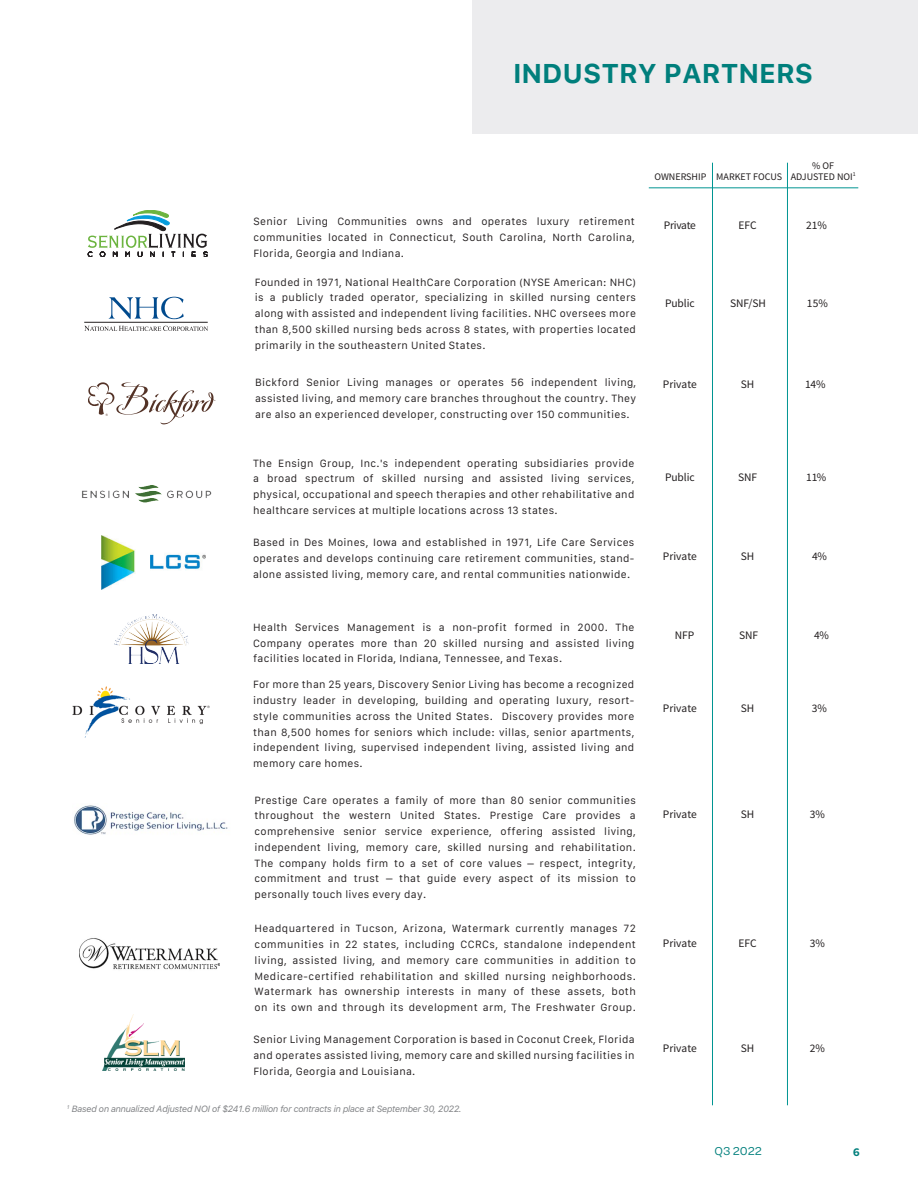
<style>
.page{position:relative;width:918px;height:1188px;background:#fff}
.page>*{position:absolute;margin:0;border:0;box-sizing:border-box;transform-origin:0 0}
.t1{font:700 27px "Galvji";color:#007f7c}
.t2{font:12px "Halyard Text";letter-spacing:-.005em;color:#007f7c}
.t3{font:12px "Source Code Variable";color:#007f7c}
.t4{font:11.55px "Source Sans Variable";letter-spacing:-.005em;color:#231f20}
.t5{font:11.55px "Source Sans Variable";letter-spacing:-.03em;color:#231f20}
.t6{font:10.05px/15.8px "Galvji";letter-spacing:.03em;color:#231f20;text-align:justify}
.t7{font:10.05px/10.5px "Source Sans Variable";color:#231f20;text-align:center}
.t8{font:italic 9px "Galvji";letter-spacing:-.03em;color:#818386}
</style>
<div class="page">
<div style="left:472px;top:0;width:446px;height:134px;background:#ececee"></div>
<hr style="left:712px;top:163px;width:1px;height:942px;background:#009592">
<hr style="left:787px;top:163px;width:1px;height:942px;background:#009592">
<hr style="left:649px;top:187px;width:209px;height:1px;background:#009592">
<svg style="left:88px;top:382px;width:128px;height:42px"></svg>
<svg style="left:109px;top:297px;width:75px;height:22px"></svg>
<svg style="left:84px;top:326px;width:124px;height:5px"></svg>
<hr style="left:84px;top:322px;width:124px;height:1px;background:#231f20">
<svg style="left:88px;top:210px;width:120px;height:47px"></svg>
<img style="left:82px;top:485px;width:130px;height:18px">
<img style="left:102px;top:1015px;width:83px;height:56px">
<img style="left:102px;top:536px;width:104px;height:54px">
<img style="left:72px;top:687px;width:138px;height:51px">
<img style="left:74px;top:805px;width:154px;height:30px">
<img style="left:79px;top:938px;width:140px;height:32px">
<img style="left:115px;top:614px;width:73px;height:50px">
<p class="t1" style="left:513px;top:58px;width:301px">INDUSTRY PARTNERS</p>
<p class="t7" style="left:654px;top:172px;width:54px">OWNERSHIP</p>
<p class="t7" style="left:716px;top:172px;width:67px">MARKET FOCUS</p>
<p class="t7" style="left:791px;top:161px;width:67px">% OF<br>ADJUSTED NOI<sup>1</sup></p>
<p class="t6" style="left:254px;top:214px;width:383px">Senior Living Communities owns and operates luxury retirement</p>
<p class="t5" style="left:664px;top:218px;width:34px">Private</p>
<p class="t4" style="left:739px;top:218px;width:20px">EFC</p>
<p class="t4" style="left:806px;top:218px;width:22px">21%</p>
<p class="t6" style="left:254px;top:230px;width:383px">communities located in Connecticut, South Carolina, North Carolina,<br>Florida, Georgia and Indiana.</p>
<p class="t6" style="left:255px;top:274px;width:383px">Founded in 1971, National HealthCare Corporation (NYSE American: NHC) is a publicly traded operator, specializing in skilled nursing centers along with assisted and independent living facilities. NHC oversees more than 8,500 skilled nursing beds across 8 states, with properties located primarily in the southeastern United States.</p>
<p class="t4" style="left:665px;top:296px;width:31px">Public</p>
<p class="t4" style="left:730px;top:296px;width:38px">SNF/SH</p>
<p class="t4" style="left:807px;top:296px;width:22px">15%</p>
<p class="t6" style="left:255px;top:375px;width:383px">Bickford Senior Living manages or operates 56 independent living,</p>
<p class="t4" style="left:663px;top:377px;width:35px">Private</p>
<p class="t4" style="left:741px;top:377px;width:15px">SH</p>
<p class="t4" style="left:805px;top:377px;width:22px">14%</p>
<p class="t6" style="left:255px;top:391px;width:383px">assisted living, and memory care branches throughout the country. They are also an experienced developer, constructing over 150 communities.</p>
<p class="t6" style="left:253px;top:455px;width:383px">The Ensign Group, Inc.'s independent operating subsidiaries provide a broad spectrum of skilled nursing and assisted living services, physical, occupational and speech therapies and other rehabilitative and healthcare services at multiple locations across 13 states.</p>
<p class="t6" style="left:253px;top:535px;width:383px">Based in Des Moines, Iowa and established in 1971, Life Care Services operates and develops continuing care retirement communities, stand&shy;alone assisted living, memory care, and rental communities nationwide.</p>
<p class="t6" style="left:253px;top:619px;width:383px">Health Services Management is a non-profit formed in 2000. The Company operates more than 20 skilled nursing and assisted living facilities located in Florida, Indiana, Tennessee, and Texas.</p>
<p class="t6" style="left:253px;top:677px;width:383px">For more than 25 years, Discovery Senior Living has become a recognized industry leader in developing, building and operating luxury, resort&shy;style communities across the United States. Discovery provides more than 8,500 homes for seniors which include: villas, senior apartments, independent living, supervised independent living, assisted living and memory care homes.</p>
<p class="t6" style="left:255px;top:792px;width:383px">Prestige Care operates a family of more than 80 senior communities throughout the western United States. Prestige Care provides a comprehensive senior service experience, offering assisted living, independent living, memory care, skilled nursing and rehabilitation.<br>The company holds firm to a set of core values – respect, integrity, commitment and trust – that guide every aspect of its mission to personally touch lives every day.</p>
<p class="t6" style="left:255px;top:921px;width:383px">Headquartered in Tucson, Arizona, Watermark currently manages 72 communities in 22 states, including CCRCs, standalone independent living, assisted living, and memory care communities in addition to Medicare-certified rehabilitation and skilled nursing neighborhoods.<br>Watermark has ownership interests in many of these assets, both on its own and through its development arm, The Freshwater Group.</p>
<p class="t6" style="left:253px;top:1032px;width:383px">Senior Living Management Corporation is based in Coconut Creek, Florida and operates assisted living, memory care and skilled nursing facilities in Florida, Georgia and Louisiana.</p>
<p class="t8" style="left:67px;top:1104px;width:396px"><sup>1</sup> Based on annualized Adjusted NOI of $241.6 million for contracts in place at September 30, 2022.</p>
<p class="t4" style="left:665px;top:470px;width:31px">Public</p>
<p class="t4" style="left:738px;top:470px;width:21px">SNF</p>
<p class="t4" style="left:806px;top:470px;width:22px">11%</p>
<p class="t4" style="left:663px;top:549px;width:35px">Private</p>
<p class="t4" style="left:741px;top:549px;width:15px">SH</p>
<p class="t4" style="left:812px;top:549px;width:17px">4%</p>
<p class="t4" style="left:675px;top:628px;width:21px">NFP</p>
<p class="t4" style="left:739px;top:628px;width:21px">SNF</p>
<p class="t4" style="left:814px;top:628px;width:17px">4%</p>
<p class="t4" style="left:663px;top:701px;width:35px">Private</p>
<p class="t4" style="left:741px;top:701px;width:15px">SH</p>
<p class="t4" style="left:812px;top:701px;width:17px">3%</p>
<p class="t4" style="left:663px;top:807px;width:35px">Private</p>
<p class="t4" style="left:741px;top:807px;width:15px">SH</p>
<p class="t4" style="left:810px;top:807px;width:17px">3%</p>
<p class="t4" style="left:663px;top:936px;width:35px">Private</p>
<p class="t4" style="left:739px;top:936px;width:20px">EFC</p>
<p class="t4" style="left:810px;top:936px;width:17px">3%</p>
<p class="t4" style="left:663px;top:1041px;width:35px">Private</p>
<p class="t4" style="left:741px;top:1041px;width:15px">SH</p>
<p class="t4" style="left:810px;top:1041px;width:17px">2%</p>
<p class="t2" style="left:715px;top:1142px;width:49px">Q3 2022</p>
<p class="t3" style="left:853px;top:1143px;width:9px">6</p>
</div>
